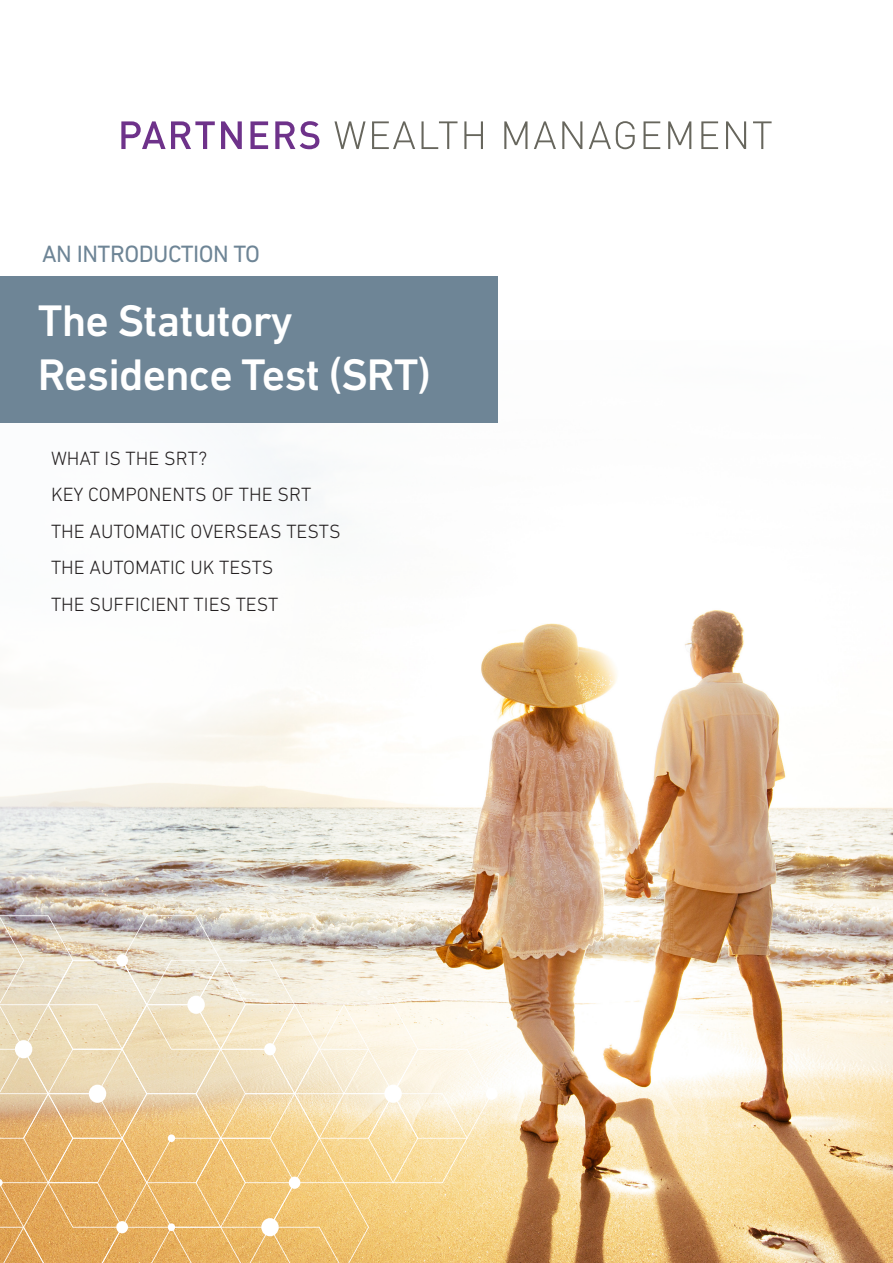
<style>
.page{position:relative;width:893px;height:1263px;background:#fff}
.page>*{position:absolute;margin:0;border:0;box-sizing:border-box;transform-origin:0 0}
.heading_1{font:500 45px/54px "DIN Next LT Pro";letter-spacing:-.02em;color:#fff}
.heading_2{font:24px "DIN Next LT Pro";letter-spacing:-.02em;color:#6e8596}
.t1{font:300 19.5px "DIN Next LT Pro";color:#231f20}
</style>
<div class="page">
<img style="left:0;top:340px;width:893px;height:923px">
<svg style="left:0;top:423px;width:334px;height:475px"></svg>
<div style="left:0;top:277px;width:497px;height:146px;background:#6e8596"></div>
<svg style="left:121px;top:121px;width:94px;height:28px"></svg>
<svg style="left:221px;top:121px;width:21px;height:28px"></svg>
<svg style="left:250px;top:121px;width:18px;height:28px"></svg>
<svg style="left:275px;top:121px;width:44px;height:28px"></svg>
<svg style="left:334px;top:121px;width:32px;height:28px"></svg>
<svg style="left:372px;top:121px;width:43px;height:28px"></svg>
<svg style="left:421px;top:121px;width:36px;height:28px"></svg>
<svg style="left:464px;top:121px;width:19px;height:28px"></svg>
<svg style="left:504px;top:121px;width:23px;height:28px"></svg>
<svg style="left:534px;top:121px;width:22px;height:28px"></svg>
<svg style="left:562px;top:121px;width:20px;height:28px"></svg>
<svg style="left:589px;top:121px;width:46px;height:28px"></svg>
<svg style="left:643px;top:121px;width:17px;height:28px"></svg>
<svg style="left:668px;top:121px;width:23px;height:28px"></svg>
<svg style="left:701px;top:121px;width:17px;height:28px"></svg>
<svg style="left:726px;top:121px;width:20px;height:28px"></svg>
<svg style="left:753px;top:121px;width:19px;height:28px"></svg>
<div style="left:486px;top:1087px;width:11px;height:13px;background:#fff;border-radius:50%"></div>
<svg style="left:0;top:915px;width:492px;height:348px;background:#ebd2a6"></svg>
<p class="heading_2" style="left:42px;top:240px;width:219px">AN INTRODUCTION TO</p>
<p class="heading_1" style="left:38px;top:293px;width:394px">The Statutory<br>Residence Test (SRT)</p>
<p class="t1" style="left:51px;top:447px;width:158px">WHAT IS THE SRT?</p>
<p class="t1" style="left:51px;top:484px;width:262px">KEY COMPONENTS OF THE SRT</p>
<p class="t1" style="left:51px;top:520px;width:291px">THE AUTOMATIC OVERSEAS TESTS</p>
<p class="t1" style="left:51px;top:557px;width:224px">THE AUTOMATIC UK TESTS</p>
<p class="t1" style="left:51px;top:593px;width:229px">THE SUFFICIENT TIES TEST</p>
</div>
